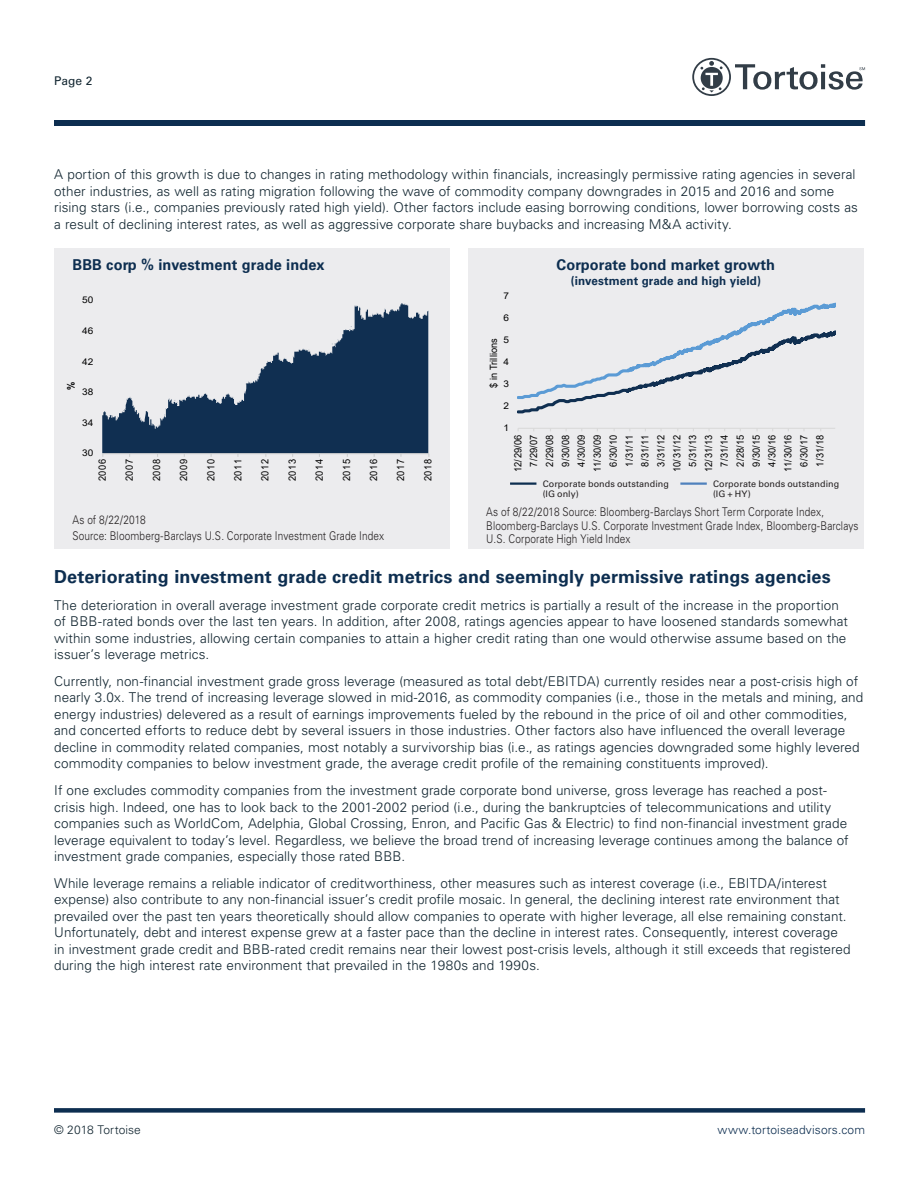
<style>
.page{position:relative;width:918px;height:1188px;background:#fff}
.page>*{position:absolute;margin:0;border:0;box-sizing:border-box;transform-origin:0 0}
.IntroText{font:700 18px "Univers LT Std";letter-spacing:.005em;color:#0d2e50}
.t1{font:700 15px "Univers LT Std";letter-spacing:.01em;color:#0d2e50}
.IntroText-2{font:300 13.5px/16.5px "Univers LT Std";letter-spacing:.005em;color:#112530}
.body{font:300 12px/13.5px "Univers LT Std";letter-spacing:.01em;color:#231f20;scale:.84 1}
.t2{font:700 12px "Univers LT Std";letter-spacing:.01em;color:#0d2e50}
.t3{font:300 12px "Univers LT Std";letter-spacing:.01em;color:#0d2e50}
.t4{font:300 12px "Univers LT Std";letter-spacing:.005em;color:#112530}
.t5{font:12px "Univers LT Std";color:#112530}
.t6{font:10.05px/15.9px "Arial";color:#000;text-align:center;scale:.92 1}
.t7{font:700 10.05px "Arial";color:#000;scale:.92 1}
.t8{font:9.3px "Arial";color:#000;scale:1.09 1}
.body-2{font:9px/10.5px "Univers LT Std";letter-spacing:.01em;color:#231f20}
</style>
<div class="page">
<div style="left:54px;top:120px;width:811px;height:6px;background:#0d2e50"></div>
<div style="left:54px;top:1108px;width:811px;height:5px;background:#0d2e50"></div>
<svg style="left:692px;top:58px;width:173px;height:38px"></svg>
<div style="left:54px;top:248px;width:396px;height:300px;background:#ececee"></div>
<div style="left:468px;top:248px;width:396px;height:300px;background:#ececee"></div>
<svg style="left:102px;top:303px;width:326px;height:150px;fill:#102f51"></svg>
<hr style="left:103px;top:453px;width:326px;height:1px;background:#c4c6c6">
<hr style="left:518px;top:428px;width:317px;height:1px;background:#d9d9d9">
<svg style="left:518px;top:302px;width:318px;height:112px"></svg>
<hr style="left:510px;top:482px;width:26px;height:3px;background:#0d2e50">
<hr style="left:680px;top:482px;width:27px;height:3px;background:#4f81bd">
<p class="t5" style="left:54px;top:74px;width:40px">Page 2</p>
<p class="IntroText-2" style="left:54px;top:166px;width:805px">A portion of this growth is due to changes in rating methodology within financials, increasingly permissive rating agencies in several other industries, as well as rating migration following the wave of commodity company downgrades in 2015 and 2016 and some rising stars (i.e., companies previously rated high yield). Other factors include easing borrowing conditions, lower borrowing costs as a result of declining interest rates, as well as aggressive corporate share buybacks and increasing M&amp;A activity.</p>
<p class="t1" style="left:73px;top:256px;width:254px">BBB corp % investment grade index</p>
<p class="t8" style="left:82px;top:294px;width:12px">50</p>
<p class="t8" style="left:82px;top:324px;width:12px">46</p>
<p class="t8" style="left:82px;top:355px;width:12px">42</p>
<p class="t7" style="left:64px;top:390px;width:10px;rotate:-90deg">%</p>
<p class="t8" style="left:82px;top:385px;width:12px">38</p>
<p class="t8" style="left:82px;top:416px;width:12px">34</p>
<p class="t8" style="left:82px;top:446px;width:12px">30</p>
<p class="t6" style="left:94px;top:481px;width:25px;rotate:-90deg">2006</p>
<p class="t6" style="left:121px;top:481px;width:25px;rotate:-90deg">2007</p>
<p class="t6" style="left:149px;top:481px;width:25px;rotate:-90deg">2008</p>
<p class="t6" style="left:176px;top:481px;width:25px;rotate:-90deg">2009</p>
<p class="t6" style="left:203px;top:481px;width:25px;rotate:-90deg">2010</p>
<p class="t6" style="left:230px;top:481px;width:25px;rotate:-90deg">2011</p>
<p class="t6" style="left:257px;top:481px;width:25px;rotate:-90deg">2012</p>
<p class="t6" style="left:284px;top:481px;width:25px;rotate:-90deg">2013</p>
<p class="t6" style="left:311px;top:481px;width:25px;rotate:-90deg">2014</p>
<p class="t6" style="left:338px;top:481px;width:25px;rotate:-90deg">2015</p>
<p class="t6" style="left:366px;top:481px;width:25px;rotate:-90deg">2016</p>
<p class="t6" style="left:393px;top:481px;width:25px;rotate:-90deg">2017</p>
<p class="t6" style="left:420px;top:481px;width:25px;rotate:-90deg">2018</p>
<p class="body" style="left:73px;top:513px;width:89px">As of 8/22/2018</p>
<p class="body" style="left:73px;top:529px;width:373px">Source: Bloomberg-Barclays U.S. Corporate Investment Grade Index</p>
<p class="t8" style="left:503px;top:290px;width:7px">7</p>
<p class="t8" style="left:503px;top:312px;width:7px">6</p>
<p class="t8" style="left:503px;top:334px;width:7px">5</p>
<p class="t6" style="left:486px;top:388px;width:56px;rotate:-90deg">$ in Trillions</p>
<p class="t8" style="left:503px;top:356px;width:7px">4</p>
<p class="t8" style="left:503px;top:378px;width:7px">3</p>
<p class="t8" style="left:503px;top:400px;width:7px">2</p>
<p class="t8" style="left:503px;top:422px;width:7px">1</p>
<p class="t1" style="left:557px;top:256px;width:220px">Corporate bond market growth</p>
<p class="t2" style="left:571px;top:274px;width:191px">(investment grade and high yield)</p>
<p class="t6" style="left:510px;top:472px;width:42px;rotate:-90deg">12/29/06<br>7/29/07<br>2/29/08<br>9/30/08<br>4/30/09<br>11/30/09<br>6/30/10<br>1/31/11<br>8/31/11<br>3/31/12<br>10/31/12<br>5/31/13<br>12/31/13<br>7/31/14<br>2/28/15<br>9/30/15<br>4/30/16<br>11/30/16<br>6/30/17<br>1/31/18</p>
<p class="body-2" style="left:543px;top:478px;width:128px">Corporate bonds outstanding (IG only)</p>
<p class="body-2" style="left:713px;top:478px;width:128px">Corporate bonds outstanding (IG + HY)</p>
<p class="body" style="left:486px;top:505px;width:445px">As of 8/22/2018 Source: Bloomberg-Barclays Short Term Corporate Index,<br>Bloomberg-Barclays U.S. Corporate Investment Grade Index, Bloomberg-Barclays<br>U.S. Corporate High Yield Index</p>
<p class="IntroText" style="left:54px;top:566px;width:778px">Deteriorating investment grade credit metrics and seemingly permissive ratings agencies</p>
<p class="IntroText-2" style="left:54px;top:597px;width:795px">The deterioration in overall average investment grade corporate credit metrics is partially a result of the increase in the proportion of BBB-rated bonds over the last ten years. In addition, after 2008, ratings agencies appear to have loosened standards somewhat within some industries, allowing certain companies to attain a higher credit rating than one would otherwise assume based on the issuer’s leverage metrics.</p>
<p class="IntroText-2" style="left:54px;top:673px;width:811px">Currently, non-financial investment grade gross leverage (measured as total debt/EBITDA) currently resides near a post-crisis high of nearly 3.0x. The trend of increasing leverage slowed in mid-2016, as commodity companies (i.e., those in the metals and mining, and energy industries) delevered as a result of earnings improvements fueled by the rebound in the price of oil and other commodities, and concerted efforts to reduce debt by several issuers in those industries. Other factors also have influenced the overall leverage decline in commodity related companies, most notably a survivorship bias (i.e., as ratings agencies downgraded some highly levered commodity companies to below investment grade, the average credit profile of the remaining constituents improved).</p>
<p class="IntroText-2" style="left:54px;top:782px;width:796px">If one excludes commodity companies from the investment grade corporate bond universe, gross leverage has reached a post&shy;crisis high. Indeed, one has to look back to the 2001-2002 period (i.e., during the bankruptcies of telecommunications and utility companies such as WorldCom, Adelphia, Global Crossing, Enron, and Pacific Gas &amp; Electric) to find non-financial investment grade leverage equivalent to today’s level. Regardless, we believe the broad trend of increasing leverage continues among the balance of investment grade companies, especially those rated BBB.</p>
<p class="IntroText-2" style="left:54px;top:875px;width:798px">While leverage remains a reliable indicator of creditworthiness, other measures such as interest coverage (i.e., EBITDA/interest expense) also contribute to any non-financial issuer’s credit profile mosaic. In general, the declining interest rate environment that prevailed over the past ten years theoretically should allow companies to operate with higher leverage, all else remaining constant.<br>Unfortunately, debt and interest expense grew at a faster pace than the decline in interest rates. Consequently, interest coverage in investment grade credit and BBB-rated credit remains near their lowest post-crisis levels, although it still exceeds that registered during the high interest rate environment that prevailed in the 1980s and 1990s.</p>
<p class="t4" style="left:54px;top:1123px;width:88px">© 2018 Tortoise</p>
<p class="t3" style="left:718px;top:1123px;width:149px">www.tortoiseadvisors.com</p>
</div>
